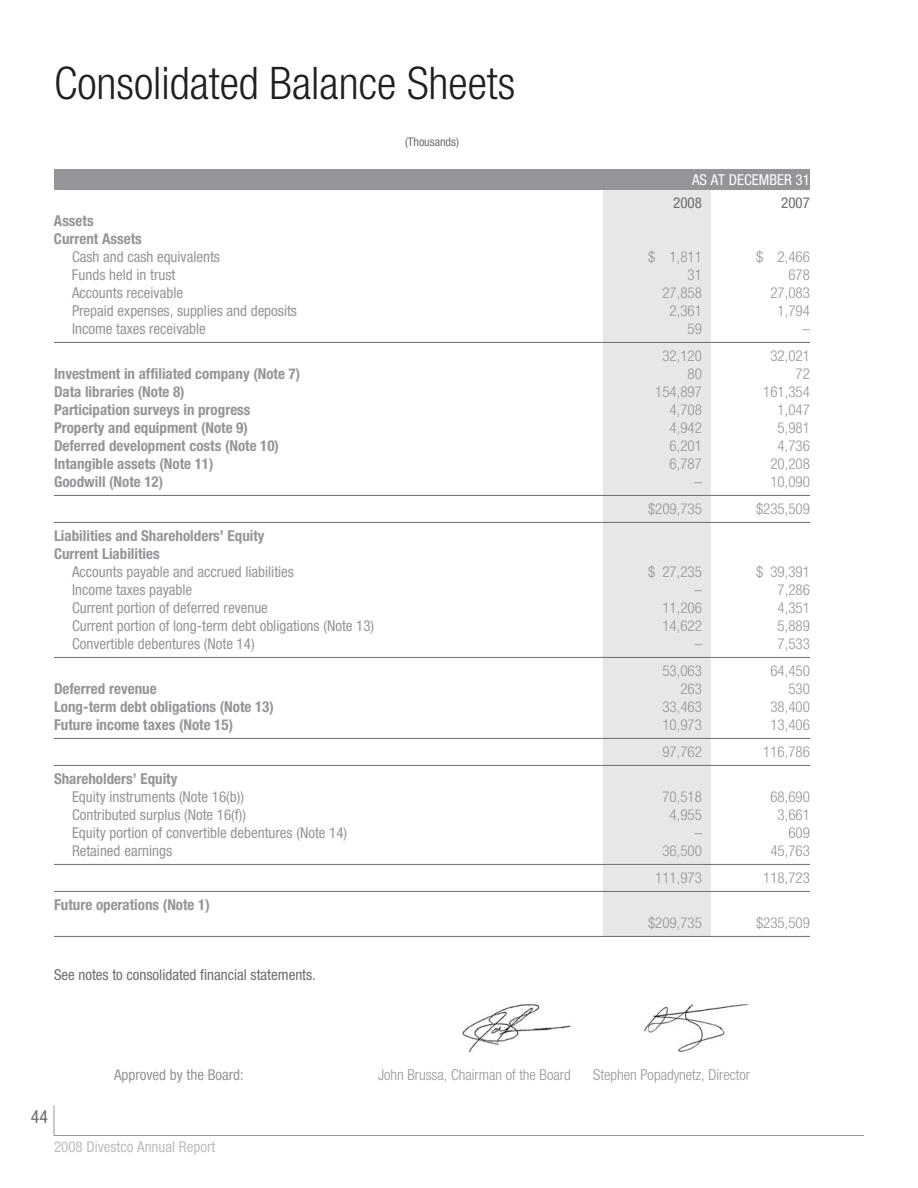
<style>
.page{position:relative;width:918px;height:1188px;background:#fff}
.page>*{position:absolute;margin:0;border:0;box-sizing:border-box;transform-origin:0 0}
.t1{font:300 condensed 45px "Helvetica Neue";color:#231f20}
.t2{font:condensed 18px "Helvetica Neue";color:#6c6d70}
.t3{font:condensed 15px/18px "Helvetica Neue";color:#939598}
.t4{font:300 condensed 15px "Helvetica Neue";color:#939598}
.t5{font:700 condensed 15px "Helvetica Neue";color:#939598}
.t6{font:condensed 15px "Helvetica Neue";color:#6c6d70}
.t7{font:condensed 15px "Helvetica Neue";color:#bcbdc0}
.t8{font:condensed 15px/22.5px "Helvetica Neue";color:#fff}
.t9{font:condensed 12px "Helvetica Neue";color:#6c6d70}
.s1{color:#6c6d70}
.s2{font-weight:700}
</style>
<div class="page">
<div style="left:54px;top:169px;width:756px;height:21px;background:#939598"></div>
<div style="left:603px;top:190px;width:108px;height:747px;background:#e6e7e9"></div>
<hr style="left:54px;top:342px;width:756px;height:1px;background:#6c6d70">
<hr style="left:54px;top:495px;width:756px;height:1px;background:#6c6d70">
<hr style="left:54px;top:522px;width:756px;height:1px;background:#6c6d70">
<hr style="left:54px;top:657px;width:756px;height:1px;background:#6c6d70">
<hr style="left:54px;top:738px;width:756px;height:1px;background:#6c6d70">
<hr style="left:54px;top:765px;width:756px;height:1px;background:#6c6d70">
<hr style="left:54px;top:864px;width:756px;height:1px;background:#6c6d70">
<hr style="left:54px;top:891px;width:756px;height:1px;background:#6c6d70">
<hr style="left:54px;top:936px;width:756px;height:1px;background:#6c6d70">
<img style="left:463px;top:1004px;width:108px;height:49px">
<img style="left:643px;top:1004px;width:107px;height:49px">
<hr style="left:54px;top:1105px;width:1px;height:30px;background:#939598">
<hr style="left:54px;top:1135px;width:810px;height:1px;background:#939598">
<p class="t1" style="left:54px;top:67px;width:463px">Consolidated Balance Sheets</p>
<p class="t9" style="left:405px;top:137px;width:55px">(Thousands)</p>
<p class="t8" style="left:673px;top:170px;width:138px;text-indent:19px">AS AT DECEMBER 31<br><span class="s1">2008</span></p>
<p class="t6" style="left:781px;top:197px;width:30px">2007</p>
<p class="t5" style="left:54px;top:215px;width:41px">Assets</p>
<p class="t5" style="left:54px;top:233px;width:89px">Current Assets</p>
<p class="t3" style="left:72px;top:249px;width:150px">Cash and cash equivalents</p>
<p class="t4" style="left:648px;top:251px;width:56px">$ 1,811</p>
<p class="t4" style="left:756px;top:251px;width:55px">$ 2,466</p>
<p class="t3" style="left:72px;top:267px;width:105px">Funds held in trust</p>
<p class="t4" style="left:688px;top:269px;width:16px">31</p>
<p class="t4" style="left:788px;top:269px;width:23px">678</p>
<p class="t3" style="left:72px;top:285px;width:113px">Accounts receivable</p>
<p class="t4" style="left:662px;top:287px;width:41px">27,858</p>
<p class="t4" style="left:770px;top:287px;width:41px">27,083</p>
<p class="t3" style="left:72px;top:303px;width:227px">Prepaid expenses, supplies and deposits</p>
<p class="t4" style="left:670px;top:305px;width:34px">2,361</p>
<p class="t4" style="left:778px;top:305px;width:34px">1,794</p>
<p class="t3" style="left:72px;top:321px;width:135px">Income taxes receivable</p>
<p class="t4" style="left:688px;top:323px;width:16px">59</p>
<p class="t4" style="left:802px;top:323px;width:9px">–</p>
<p class="t4" style="left:662px;top:350px;width:41px">32,120</p>
<p class="t4" style="left:770px;top:350px;width:41px">32,021</p>
<p class="t5" style="left:54px;top:368px;width:248px">Investment in affiliated company (Note 7)</p>
<p class="t4" style="left:688px;top:368px;width:16px">80</p>
<p class="t4" style="left:796px;top:368px;width:16px">72</p>
<p class="t5" style="left:54px;top:386px;width:132px">Data libraries (Note 8)</p>
<p class="t4" style="left:655px;top:386px;width:48px">154,897</p>
<p class="t4" style="left:763px;top:386px;width:48px">161,354</p>
<p class="t5" style="left:54px;top:404px;width:198px">Participation surveys in progress</p>
<p class="t4" style="left:670px;top:404px;width:34px">4,708</p>
<p class="t4" style="left:778px;top:404px;width:34px">1,047</p>
<p class="t5" style="left:54px;top:422px;width:195px">Property and equipment (Note 9)</p>
<p class="t4" style="left:670px;top:422px;width:34px">4,942</p>
<p class="t4" style="left:778px;top:422px;width:34px">5,981</p>
<p class="t5" style="left:54px;top:440px;width:227px">Deferred development costs (Note 10)</p>
<p class="t4" style="left:670px;top:440px;width:34px">6,201</p>
<p class="t4" style="left:778px;top:440px;width:34px">4,736</p>
<p class="t5" style="left:54px;top:458px;width:161px">Intangible assets (Note 11)</p>
<p class="t4" style="left:670px;top:458px;width:34px">6,787</p>
<p class="t4" style="left:770px;top:458px;width:41px">20,208</p>
<p class="t5" style="left:54px;top:476px;width:111px">Goodwill (Note 12)</p>
<p class="t4" style="left:695px;top:476px;width:9px">–</p>
<p class="t4" style="left:770px;top:476px;width:41px">10,090</p>
<p class="t4" style="left:648px;top:503px;width:56px">$209,735</p>
<p class="t4" style="left:756px;top:503px;width:56px">$235,509</p>
<p class="t5" style="left:54px;top:530px;width:212px">Liabilities and Shareholders’ Equity</p>
<p class="t5" style="left:54px;top:548px;width:107px">Current Liabilities</p>
<p class="t3" style="left:72px;top:564px;width:224px">Accounts payable and accrued liabilities</p>
<p class="t4" style="left:648px;top:566px;width:55px">$ 27,235</p>
<p class="t4" style="left:756px;top:566px;width:55px">$ 39,391</p>
<p class="t3" style="left:72px;top:582px;width:122px">Income taxes payable</p>
<p class="t4" style="left:695px;top:584px;width:9px">–</p>
<p class="t4" style="left:778px;top:584px;width:34px">7,286</p>
<p class="t3" style="left:72px;top:600px;width:197px">Current portion of deferred revenue</p>
<p class="t4" style="left:662px;top:602px;width:41px">11,206</p>
<p class="t4" style="left:778px;top:602px;width:34px">4,351</p>
<p class="t3" style="left:72px;top:618px;width:304px">Current portion of long-term debt obligations (Note 13)</p>
<p class="t4" style="left:662px;top:620px;width:41px">14,622</p>
<p class="t4" style="left:778px;top:620px;width:34px">5,889</p>
<p class="t3" style="left:72px;top:636px;width:184px">Convertible debentures (Note 14)</p>
<p class="t4" style="left:695px;top:638px;width:9px">–</p>
<p class="t4" style="left:778px;top:638px;width:34px">7,533</p>
<p class="t4" style="left:662px;top:665px;width:41px">53,063</p>
<p class="t4" style="left:770px;top:665px;width:41px">64,450</p>
<p class="t5" style="left:54px;top:683px;width:104px">Deferred revenue</p>
<p class="t4" style="left:680px;top:683px;width:23px">263</p>
<p class="t4" style="left:788px;top:683px;width:23px">530</p>
<p class="t5" style="left:54px;top:701px;width:221px">Long-term debt obligations (Note 13)</p>
<p class="t4" style="left:662px;top:701px;width:41px">33,463</p>
<p class="t4" style="left:770px;top:701px;width:41px">38,400</p>
<p class="t5" style="left:54px;top:719px;width:181px">Future income taxes (Note 15)</p>
<p class="t4" style="left:662px;top:719px;width:41px">10,973</p>
<p class="t4" style="left:770px;top:719px;width:41px">13,406</p>
<p class="t4" style="left:662px;top:746px;width:41px">97,762</p>
<p class="t4" style="left:763px;top:746px;width:48px">116,786</p>
<p class="t3" style="left:72px;top:771px;width:173px;text-indent:-18px"><span class="s2">Shareholders’ Equity<br></span>Equity instruments (Note 16(b))</p>
<p class="t4" style="left:662px;top:791px;width:41px">70,518</p>
<p class="t4" style="left:770px;top:791px;width:41px">68,690</p>
<p class="t3" style="left:72px;top:807px;width:176px">Contributed surplus (Note 16(f))</p>
<p class="t4" style="left:670px;top:809px;width:34px">4,955</p>
<p class="t4" style="left:778px;top:809px;width:34px">3,661</p>
<p class="t3" style="left:72px;top:825px;width:277px">Equity portion of convertible debentures (Note 14)</p>
<p class="t4" style="left:695px;top:827px;width:9px">–</p>
<p class="t4" style="left:788px;top:827px;width:23px">609</p>
<p class="t3" style="left:72px;top:843px;width:102px">Retained earnings</p>
<p class="t4" style="left:662px;top:845px;width:41px">36,500</p>
<p class="t4" style="left:770px;top:845px;width:41px">45,763</p>
<p class="t4" style="left:655px;top:872px;width:48px">111,973</p>
<p class="t4" style="left:763px;top:872px;width:48px">118,723</p>
<p class="t5" style="left:54px;top:899px;width:157px">Future operations (Note 1)</p>
<p class="t4" style="left:648px;top:917px;width:55px">$209,735</p>
<p class="t4" style="left:756px;top:917px;width:55px">$235,509</p>
<p class="t6" style="left:54px;top:970px;width:263px">See notes to consolidated financial statements.</p>
<p class="t2" style="left:31px;top:1111px;width:19px">44</p>
<p class="t3" style="left:114px;top:1067px;width:131px">Approved by the Board:</p>
<p class="t4" style="left:378px;top:1069px;width:194px">John Brussa, Chairman of the Board</p>
<p class="t4" style="left:593px;top:1069px;width:158px">Stephen Popadynetz, Director</p>
<p class="t7" style="left:54px;top:1141px;width:163px">2008 Divestco Annual Report</p>
</div>
